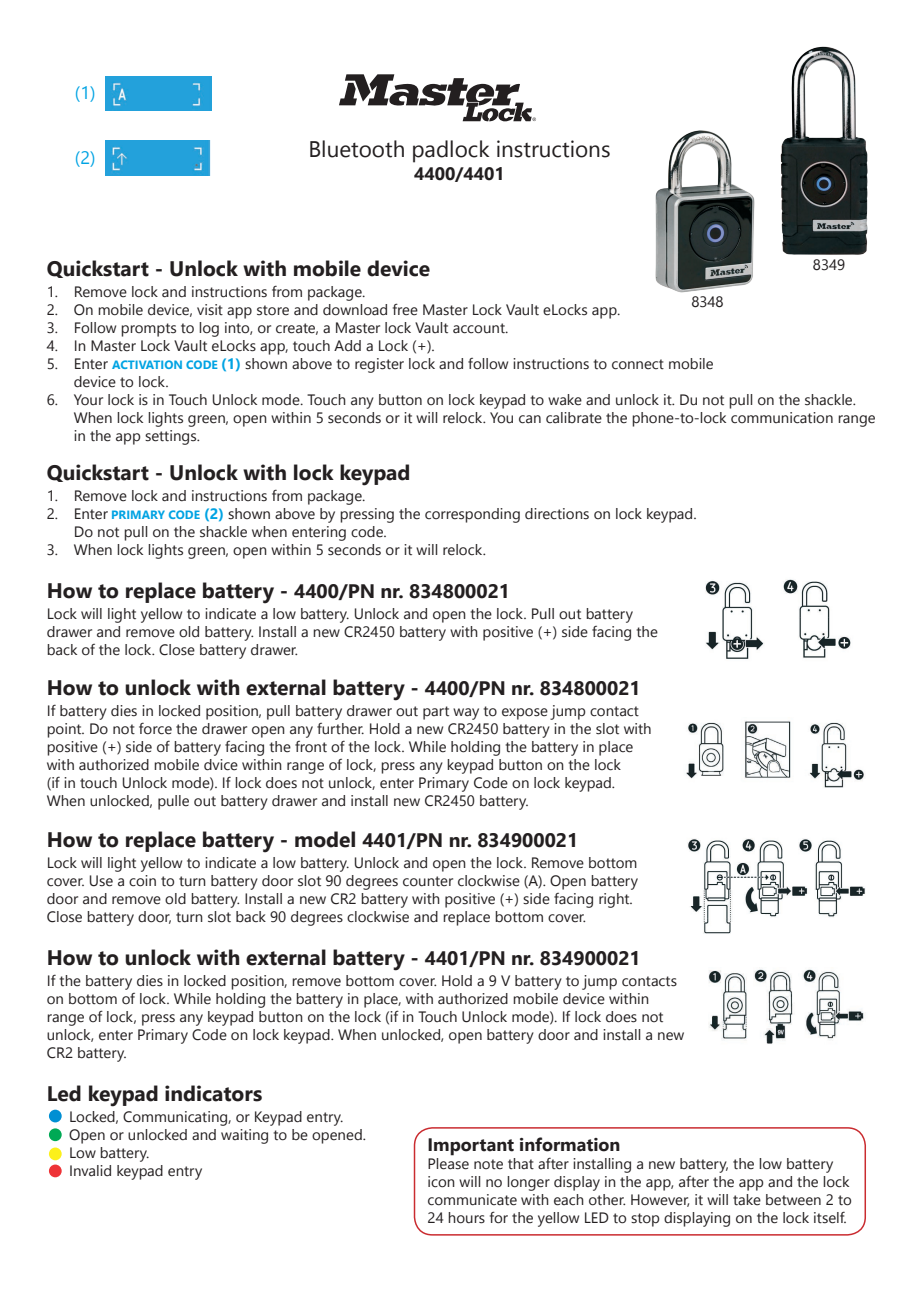
<style>
.page{position:relative;width:919px;height:1289px;background:#fff}
.page>*{position:absolute;margin:0;border:0;box-sizing:border-box;transform-origin:0 0}
.t1{font:22.5px "Nirmala UI";color:#231f20}
.t2{font:700 21px "Nirmala UI";color:#231f20}
.t3{font:700 18px "Nirmala UI";color:#231f20}
.t4{font:18px "Nirmala UI";color:#00a3e3}
.t5{font:15px/18px "Nirmala UI";color:#231f20}
.s1{font-weight:700;font-size:12px;color:#00a3e3}
.s2{font-weight:700;color:#00a3e3}
.s3{font-size:19.5px}
</style>
<div class="page">
<svg style="left:339px;top:74px;width:197px;height:47px"></svg>
<img style="left:705px;top:579px;width:146px;height:80px">
<img style="left:687px;top:838px;width:178px;height:96px">
<img style="left:708px;top:969px;width:156px;height:75px">
<img style="left:686px;top:720px;width:178px;height:68px">
<img style="left:106px;top:77px;width:106px;height:34px">
<img style="left:106px;top:140px;width:104px;height:36px">
<div style="left:49px;top:1109px;width:13px;height:13px;background:#008fd3;border-radius:50%"></div>
<div style="left:49px;top:1164px;width:13px;height:13px;background:#ee3337;border-radius:50%"></div>
<div style="left:49px;top:1147px;width:13px;height:13px;background:#fcf01b;border-radius:50%"></div>
<div style="left:49px;top:1128px;width:13px;height:13px;background:#00a955;border-radius:50%"></div>
<img style="left:655px;top:130px;width:100px;height:163px">
<img style="left:780px;top:46px;width:88px;height:209px">
<div style="left:414px;top:1127px;width:451px;height:108px;border:2px solid #ca2c30;border-radius:18px"></div>
<p class="t4" style="left:75px;top:78px;width:22px">(1)</p>
<p class="t4" style="left:75px;top:143px;width:22px">(2)</p>
<h1 class="t1" style="left:308px;top:130px;width:304px">Bluetooth padlock instructions</h1>
<p class="t3" style="left:414px;top:158px;width:92px">4400/4401</p>
<p class="t5" style="left:812px;top:255px;width:34px">8349</p>
<h2 class="t2" style="left:47px;top:250px;width:385px">Quickstart - Unlock with mobile device</h2>
<p class="t5" style="left:47px;top:282px;width:320px">1. Remove lock and instructions from package.</p>
<p class="t5" style="left:47px;top:300px;width:575px">2. On mobile device, visit app store and download free Master Lock Vault eLocks app.</p>
<p class="t5" style="left:47px;top:318px;width:463px">3. Follow prompts to log into, or create, a Master lock Vault account.</p>
<p class="t5" style="left:47px;top:336px;width:389px">4. In Master Lock Vault eLocks app, touch Add a Lock (+).</p>
<p class="t5" style="left:74px;top:354px;width:641px;text-indent:-27px">5. Enter <span class="s1">ACTIVATION CODE</span> <span class="s2">(1)</span> shown above to register lock and follow instructions to connect mobile device to lock.</p>
<p class="t5" style="left:74px;top:390px;width:803px;text-indent:-27px">6. Your lock is in Touch Unlock mode. Touch any button on lock keypad to wake and unlock it. Du not pull on the shackle.<br>When lock lights green, open within 5 seconds or it will relock. You can calibrate the phone-to-lock communication range in the app settings.</p>
<h2 class="t2" style="left:47px;top:454px;width:365px">Quickstart - Unlock with lock keypad</h2>
<p class="t5" style="left:47px;top:485px;width:320px">1. Remove lock and instructions from package.</p>
<p class="t5" style="left:74px;top:503px;width:624px;text-indent:-27px">2. Enter <span class="s1">PRIMARY CODE</span> <span class="s2">(2)</span> shown above by pressing the corresponding directions on lock keypad.<br>Do not pull on the shackle when entering code.</p>
<p class="t5" style="left:47px;top:539px;width:440px">3. When lock lights green, open within 5 seconds or it will relock.</p>
<p class="t5" style="left:691px;top:292px;width:34px">8348</p>
<h2 class="t2" style="left:47px;top:572px;width:465px">How to replace battery - <span class="s3">4400/PN nr. 834800021</span></h2>
<p class="t5" style="left:47px;top:603px;width:612px">Lock will light yellow to indicate a low battery. Unlock and open the lock. Pull out battery drawer and remove old battery. Install a new CR2450 battery with positive (+) side facing the back of the lock. Close battery drawer.</p>
<h2 class="t2" style="left:47px;top:669px;width:595px">How to unlock with external battery - <span class="s3">4400/PN nr. 834800021</span></h2>
<p class="t5" style="left:47px;top:700px;width:606px">If battery dies in locked position, pull battery drawer out part way to expose jump contact point. Do not force the drawer open any further. Hold a new CR2450 battery in the slot with positive (+) side of battery facing the front of the lock. While holding the battery in place with authorized mobile dvice within range of lock, press any keypad button on the lock<br>(if in touch Unlock mode). If lock does not unlock, enter Primary Code on lock keypad.<br>When unlocked, pulle out battery drawer and install new CR2450 battery.</p>
<h2 class="t2" style="left:47px;top:821px;width:533px">How to replace battery - model <span class="s3">4401/PN nr. 834900021</span></h2>
<p class="t5" style="left:47px;top:853px;width:592px">Lock will light yellow to indicate a low battery. Unlock and open the lock. Remove bottom cover. Use a coin to turn battery door slot 90 degrees counter clockwise (A). Open battery door and remove old battery. Install a new CR2 battery with positive (+) side facing right.<br>Close battery door, turn slot back 90 degrees clockwise and replace bottom cover.</p>
<h2 class="t2" style="left:47px;top:939px;width:595px">How to unlock with external battery - <span class="s3">4401/PN nr. 834900021</span></h2>
<p class="t5" style="left:47px;top:970px;width:639px">If the battery dies in locked position, remove bottom cover. Hold a 9 V battery to jump contacts on bottom of lock. While holding the battery in place, with authorized mobile device within range of lock, press any keypad button on the lock (if in Touch Unlock mode). If lock does not unlock, enter Primary Code on lock keypad. When unlocked, open battery door and install a new CR2 battery.</p>
<h2 class="t2" style="left:47px;top:1075px;width:217px">Led keypad indicators</h2>
<p class="t5" style="left:69px;top:1106px;width:298px">Locked, Communicating, or Keypad entry.<br>Open or unlocked and waiting to be opened.<br>Low battery.<br>Invalid keypad entry</p>
<p class="t3" style="left:427px;top:1128px;width:194px">Important information</p>
<p class="t5" style="left:427px;top:1153px;width:425px">Please note that after installing a new battery, the low battery icon will no longer display in the app, after the app and the lock communicate with each other. However, it will take between 2 to 24 hours for the yellow LED to stop displaying on the lock itself.</p>
</div>
